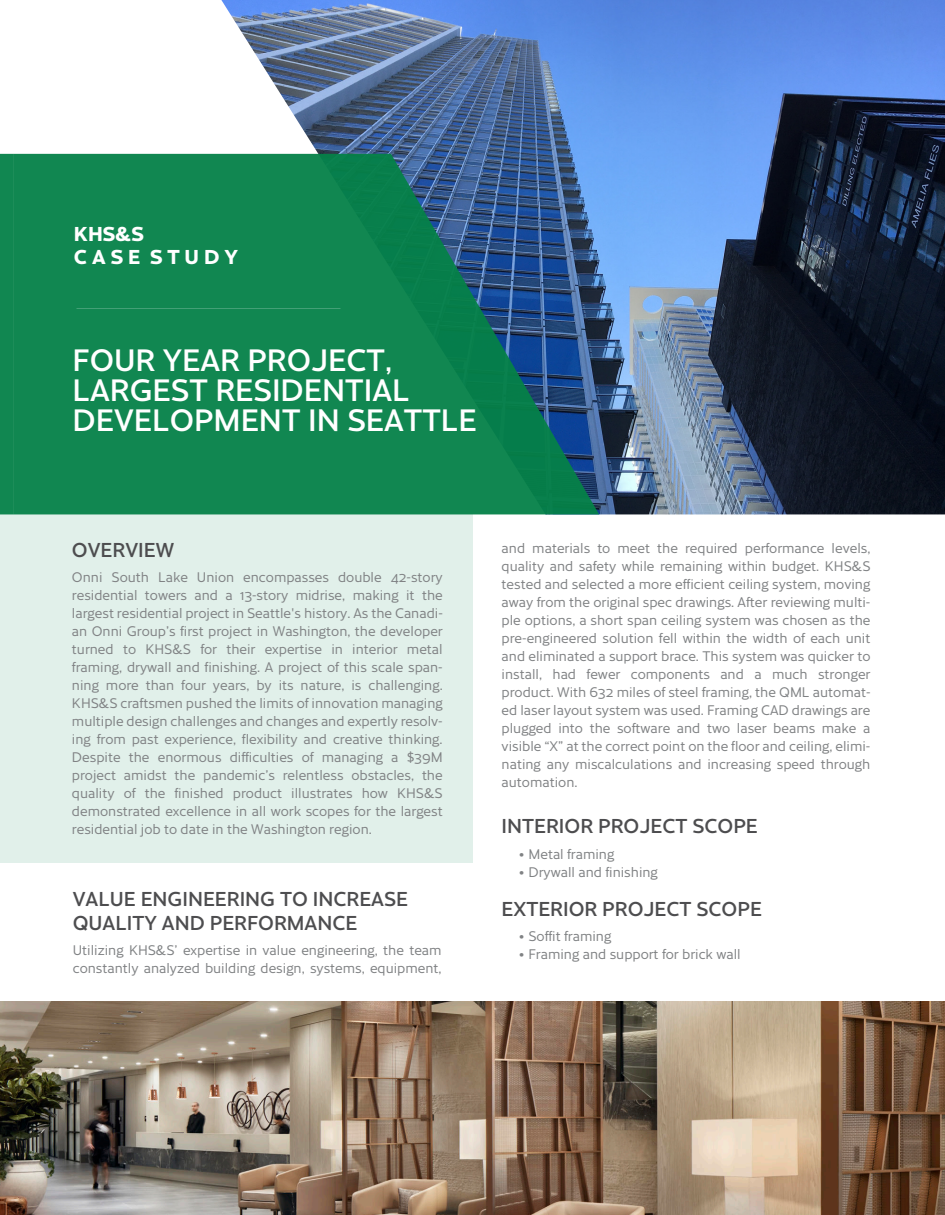
<style>
.page{position:relative;width:945px;height:1215px;background:#fff}
.page>*{position:absolute;margin:0;border:0;box-sizing:border-box;transform-origin:0 0}
.t1{font:500 30px/30px "Cresta";color:#fff}
.t2{font:500 19.5px/24px "Cresta";color:#4d4d4f}
.t3{font:700 19.5px/22.5px "Cresta";color:#fff}
.t4{font:13.5px/18px "Cresta";color:#808284;text-align:justify}
</style>
<div class="page">
<div style="left:0;top:514px;width:473px;height:349px;background:#e1f0ea"></div>
<img style="left:221px;top:0;width:724px;height:514px">
<svg style="left:13px;top:154px;width:586px;height:360px;background:#157d5b"></svg>
<img style="left:0;top:1002px;width:945px;height:213px">
<div style="left:0;top:154px;width:13px;height:360px;background:#118751"></div>
<h2 class="t3" style="left:74px;top:222px;width:166px">KHS&amp;S<br>C A S E S T U D Y</h2>
<h1 class="t1" style="left:73px;top:343px;width:406px">FOUR YEAR PROJECT,<br>LARGEST RESIDENTIAL<br>DEVELOPMENT IN SEATTLE</h1>
<h2 class="t2" style="left:72px;top:537px;width:104px">OVERVIEW</h2>
<p class="t4" style="left:72px;top:568px;width:372px">Onni South Lake Union encompasses double 42-story residential towers and a 13-story midrise, making it the largest residential project in Seattle's history. As the Canadi&shy;an Onni Group’s first project in Washington, the developer turned to KHS&amp;S for their expertise in interior metal framing, drywall and finishing. A project of this scale span&shy;ning more than four years, by its nature, is challenging.<br>KHS&amp;S craftsmen pushed the limits of innovation managing multiple design challenges and changes and expertly resolv&shy;ing from past experience, flexibility and creative thinking.<br>Despite the enormous difficulties of managing a $39M project amidst the pandemic’s relentless obstacles, the quality of the finished product illustrates how KHS&amp;S demonstrated excellence in all work scopes for the largest residential job to date in the Washington region.</p>
<h2 class="t2" style="left:73px;top:885px;width:337px">VALUE ENGINEERING TO INCREASE<br>QUALITY AND PERFORMANCE</h2>
<p class="t4" style="left:73px;top:940px;width:370px">Utilizing KHS&amp;S’ expertise in value engineering, the team constantly analyzed building design, systems, equipment,</p>
<p class="t4" style="left:502px;top:538px;width:370px">and materials to meet the required performance levels, quality and safety while remaining within budget. KHS&amp;S tested and selected a more efficient ceiling system, moving away from the original spec drawings. After reviewing multi&shy;ple options, a short span ceiling system was chosen as the pre-engineered solution fell within the width of each unit and eliminated a support brace. This system was quicker to install, had fewer components and a much stronger product. With 632 miles of steel framing, the QML automat&shy;ed laser layout system was used. Framing CAD drawings are plugged into the software and two laser beams make a visible “X” at the correct point on the floor and ceiling, elimi&shy;nating any miscalculations and increasing speed through automation.</p>
<h2 class="t2" style="left:502px;top:813px;width:258px">INTERIOR PROJECT SCOPE</h2>
<p class="t4" style="left:519px;top:844px;width:97px">• Metal framing</p>
<p class="t4" style="left:519px;top:862px;width:141px">• Drywall and finishing</p>
<h2 class="t2" style="left:502px;top:896px;width:262px">EXTERIOR PROJECT SCOPE</h2>
<p class="t4" style="left:519px;top:927px;width:94px">• Soffit framing</p>
<p class="t4" style="left:519px;top:945px;width:224px">• Framing and support for brick wall</p>
</div>
